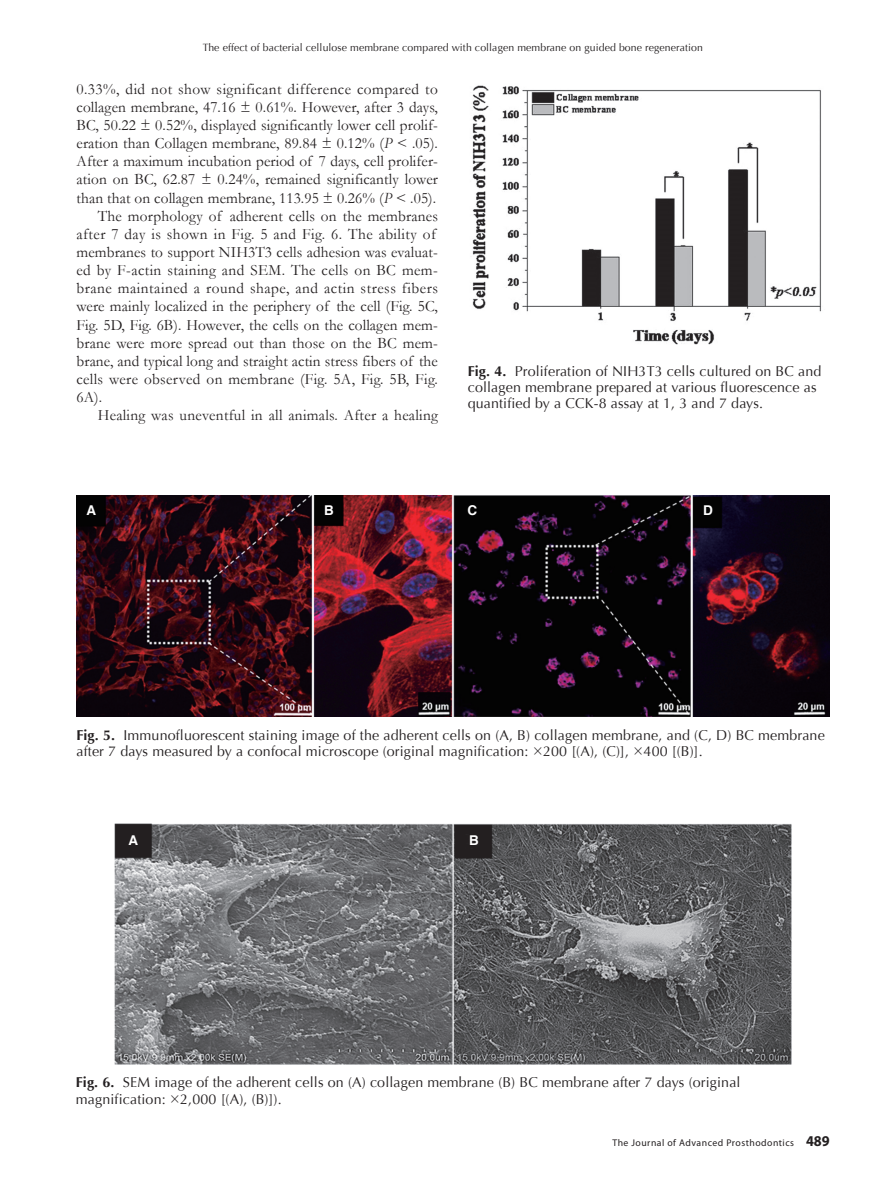
<style>
.page{position:relative;width:893px;height:1191px;background:#fff}
.page>*{position:absolute;margin:0;border:0;box-sizing:border-box;transform-origin:0 0}
.t1{font:15.75px "Garamond";letter-spacing:.01em;color:#231f20}
.t2{font:15.75px "Garamond";letter-spacing:.03em;color:#231f20}
.t3{font:15.75px "Garamond";letter-spacing:.035em;color:#231f20}
.t4{font:14.25px/15.8px "Optima";letter-spacing:.01em;color:#231f20}
.t5{font:700 13.5px "Helvetica";color:#fff}
.t6{font:10.5px "Optima";letter-spacing:.01em;color:#231f20}
.t7{font:9.75px "Myriad Pro";letter-spacing:.05em;color:#231f20}
.s1{font-style:italic}
.s2{font-weight:700}
.s3{font-family:"Garamond";font-size:15.75px}
.s4{font-weight:700;font-size:15px}
</style>
<div class="page">
<img style="left:472px;top:85px;width:349px;height:260px">
<img style="left:77px;top:495px;width:753px;height:221px">
<img style="left:114px;top:823px;width:678px;height:241px">
<p class="t6" style="left:203px;top:42px;width:501px">The effect of bacterial cellulose membrane compared with collagen membrane on guided bone regeneration</p>
<p class="t2" style="left:77px;top:78px;width:363px">0.33%, did not show significant difference compared to</p>
<p class="t1" style="left:77px;top:96px;width:363px">collagen membrane, 47.16 ± 0.61%. However, after 3 days,</p>
<p class="t1" style="left:77px;top:114px;width:363px">BC, 50.22 ± 0.52%, displayed significantly lower cell prolif-</p>
<p class="t1" style="left:77px;top:133px;width:363px">eration than Collagen membrane, 89.84 ± 0.12% (<span class="s1">P</span> &lt; .05).</p>
<p class="t1" style="left:77px;top:151px;width:363px">After a maximum incubation period of 7 days, cell prolifer-</p>
<p class="t1" style="left:77px;top:169px;width:363px">ation on BC, 62.87 ± 0.24%, remained significantly lower</p>
<p class="t1" style="left:77px;top:187px;width:361px">than that on collagen membrane, 113.95 ± 0.26% (<span class="s1">P</span> &lt; .05).</p>
<p class="t1" style="left:98px;top:205px;width:342px">The morphology of adherent cells on the membranes</p>
<p class="t2" style="left:77px;top:223px;width:361px">after 7 day is shown in Fig. 5 and Fig. 6. The ability of</p>
<p class="t1" style="left:77px;top:241px;width:363px">membranes to support NIH3T3 cells adhesion was evaluat-</p>
<p class="t1" style="left:77px;top:260px;width:363px">ed by F-actin staining and SEM. The cells on BC mem-</p>
<p class="t3" style="left:77px;top:278px;width:363px">brane maintained a round shape, and actin stress fibers</p>
<p class="t1" style="left:77px;top:296px;width:363px">were mainly localized in the periphery of the cell (Fig. 5C,</p>
<p class="t1" style="left:77px;top:314px;width:363px">Fig. 5D, Fig. 6B). However, the cells on the collagen mem-</p>
<p class="t1" style="left:77px;top:332px;width:363px">brane were more spread out than those on the BC mem-</p>
<p class="t1" style="left:77px;top:350px;width:363px">brane, and typical long and straight actin stress fibers of the</p>
<p class="t1" style="left:77px;top:368px;width:363px">cells were observed on membrane (Fig. 5A, Fig. 5B, Fig.</p>
<p class="t1" style="left:77px;top:387px;width:27px">6A).</p>
<p class="t1" style="left:98px;top:405px;width:342px">Healing was uneventful in all animals. After a healing</p>
<p class="t4" style="left:468px;top:364px;width:355px"><span class="s2">Fig. 4.</span> Proliferation of NIH3T3 cells cultured on BC and collagen membrane prepared at various fluorescence as quantified by a CCK-8 assay at 1, 3 and 7 days.</p>
<p class="t5" style="left:87px;top:502px;width:11px">A</p>
<p class="t5" style="left:324px;top:502px;width:11px">B</p>
<p class="t5" style="left:468px;top:502px;width:11px">C</p>
<p class="t5" style="left:703px;top:502px;width:11px">D</p>
<p class="t4" style="left:77px;top:727px;width:750px;line-height:16.5px"><span class="s2">Fig. 5.</span> Immunofluorescent staining image of the adherent cells on (A, B) collagen membrane, and (C, D) BC membrane after 7 days measured by a confocal microscope (original magnification: <span class="s3">×</span>200 [(A), (C)], <span class="s3">×</span>400 [(B)].</p>
<p class="t5" style="left:129px;top:832px;width:11px">A</p>
<p class="t5" style="left:469px;top:832px;width:11px">B</p>
<p class="t4" style="left:76px;top:1074px;width:666px;line-height:16.5px"><span class="s2">Fig. 6.</span> SEM image of the adherent cells on (A) collagen membrane (B) BC membrane after 7 days (original magnification: <span class="s3">×</span>2,000 [(A), (B)]).</p>
<p class="t7" style="left:612px;top:1136px;width:219px">The Journal of Advanced Prosthodontics <span class="s4">489</span></p>
</div>
